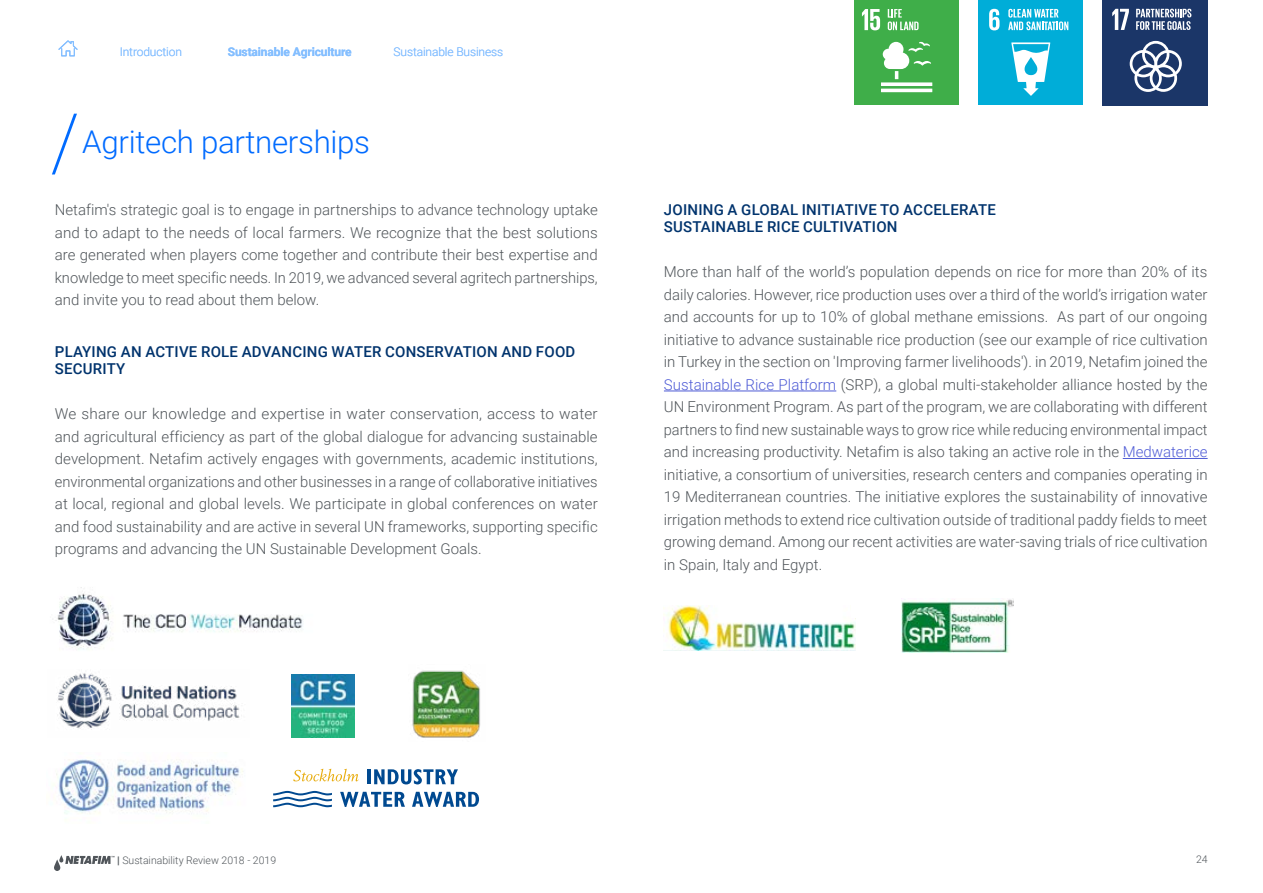
<style>
.page{position:relative;width:1263px;height:893px;background:#fff}
.page>*{position:absolute;margin:0;border:0;box-sizing:border-box;transform-origin:0 0}
.t1{font:300 31.35px "Roboto";letter-spacing:-.01em;color:#006bff}
.t2{font:300 15px/22.5px "Roboto";color:#50555a;text-align:justify}
.t3{font:500 15px/17.2px "Roboto";letter-spacing:.015em;color:#00336d}
.t4{font:300 12px "Roboto";letter-spacing:-.01em;color:#85bfff}
.t5{font:700 12px "Roboto";letter-spacing:-.01em;color:#85bfff}
.t6{font:300 10.5px "Roboto";color:#50555a}
.s1{color:#4f5cd6}
.s2{font-weight:900}
</style>
<div class="page">
<svg style="left:54px;top:855px;width:61px;height:16px"></svg>
<img style="left:52px;top:587px;width:251px;height:63px">
<hr style="left:664px;top:391px;width:172px;height:1px;background:#4f5cd6">
<hr style="left:1123px;top:458px;width:84px;height:1px;background:#4f5cd6">
<svg style="left:52px;top:113px;width:25px;height:62px"></svg>
<img style="left:291px;top:674px;width:63px;height:63px">
<img style="left:412px;top:670px;width:68px;height:68px">
<img style="left:57px;top:673px;width:183px;height:57px">
<img style="left:56px;top:759px;width:187px;height:55px">
<hr style="left:367px;top:769px;width:4px;height:15px;background:#004990">
<svg style="left:374px;top:769px;width:84px;height:15px"></svg>
<svg style="left:340px;top:792px;width:65px;height:15px"></svg>
<svg style="left:412px;top:792px;width:67px;height:15px"></svg>
<svg style="left:293px;top:769px;width:66px;height:12px"></svg>
<svg style="left:273px;top:791px;width:59px;height:16px"></svg>
<div style="left:1103px;top:0;width:105px;height:105px;background:#1b3668"></div>
<svg style="left:1112px;top:9px;width:17px;height:21px"></svg>
<svg style="left:1130px;top:41px;width:52px;height:51px"></svg>
<svg style="left:1136px;top:9px;width:55px;height:21px"></svg>
<div style="left:978px;top:0;width:105px;height:105px;background:#00add8"></div>
<svg style="left:989px;top:9px;width:10px;height:21px"></svg>
<svg style="left:1011px;top:42px;width:39px;height:54px"></svg>
<svg style="left:1008px;top:9px;width:60px;height:21px"></svg>
<div style="left:854px;top:0;width:105px;height:105px;background:#3fae49"></div>
<svg style="left:862px;top:9px;width:18px;height:21px"></svg>
<svg style="left:881px;top:82px;width:51px;height:4px"></svg>
<hr style="left:881px;top:89px;width:51px;height:3px;background:#fff">
<svg style="left:883px;top:42px;width:48px;height:37px"></svg>
<svg style="left:888px;top:9px;width:30px;height:21px"></svg>
<img style="left:902px;top:599px;width:111px;height:54px">
<img style="left:664px;top:606px;width:192px;height:44px">
<div style="left:851px;top:599px;width:14px;height:19px;background:#fff"></div>
<svg style="left:58px;top:40px;width:20px;height:17px"></svg>
<p class="t4" style="left:120px;top:44px;width:64px">Introduction</p>
<p class="t5" style="left:228px;top:44px;width:126px">Sustainable Agriculture</p>
<p class="t4" style="left:394px;top:44px;width:111px">Sustainable Business</p>
<h1 class="t1" style="left:82px;top:120px;width:289px">Agritech partnerships</h1>
<p class="t2" style="left:55px;top:198px;width:544px">Netafim′s strategic goal is to engage in partnerships to advance technology uptake and to adapt to the needs of local farmers. We recognize that the best solutions are generated when players come together and contribute their best expertise and knowledge to meet specific needs. In 2019, we advanced several agritech partnerships, and invite you to read about them below.</p>
<p class="t3" style="left:55px;top:342px;width:522px">PLAYING AN ACTIVE ROLE ADVANCING WATER CONSERVATION AND FOOD<br>SECURITY</p>
<p class="t2" style="left:55px;top:402px;width:544px">We share our knowledge and expertise in water conservation, access to water and agricultural efficiency as part of the global dialogue for advancing sustainable development. Netafim actively engages with governments, academic institutions, environmental organizations and other businesses in a range of collaborative initiatives at local, regional and global levels. We participate in global conferences on water and food sustainability and are active in several UN frameworks, supporting specific programs and advancing the UN Sustainable Development Goals.</p>
<p class="t3" style="left:664px;top:201px;width:333px">JOINING A GLOBAL INITIATIVE TO ACCELERATE<br>SUSTAINABLE RICE CULTIVATION</p>
<p class="t2" style="left:664px;top:260px;width:545px">More than half of the world’s population depends on rice for more than 20% of its daily calories. However, rice production uses over a third of the world’s irrigation water and accounts for up to 10% of global methane emissions. As part of our ongoing initiative to advance sustainable rice production (see our example of rice cultivation in Turkey in the section on ′Improving farmer livelihoods′). in 2019, Netafim joined the <span class="s1">Sustainable Rice Platform</span> (SRP), a global multi-stakeholder alliance hosted by the UN Environment Program. As part of the program, we are collaborating with different partners to find new sustainable ways to grow rice while reducing environmental impact and increasing productivity. Netafim is also taking an active role in the <span class="s1">Medwaterice </span>initiative, a consortium of universities, research centers and companies operating in 19 Mediterranean countries. The initiative explores the sustainability of innovative irrigation methods to extend rice cultivation outside of traditional paddy fields to meet growing demand. Among our recent activities are water-saving trials of rice cultivation in Spain, Italy and Egypt.</p>
<p class="t6" style="left:117px;top:852px;width:161px"><span class="s2">|</span> Sustainability Review 2018 - 2019</p>
<p class="t6" style="left:1196px;top:852px;width:13px">24</p>
</div>
